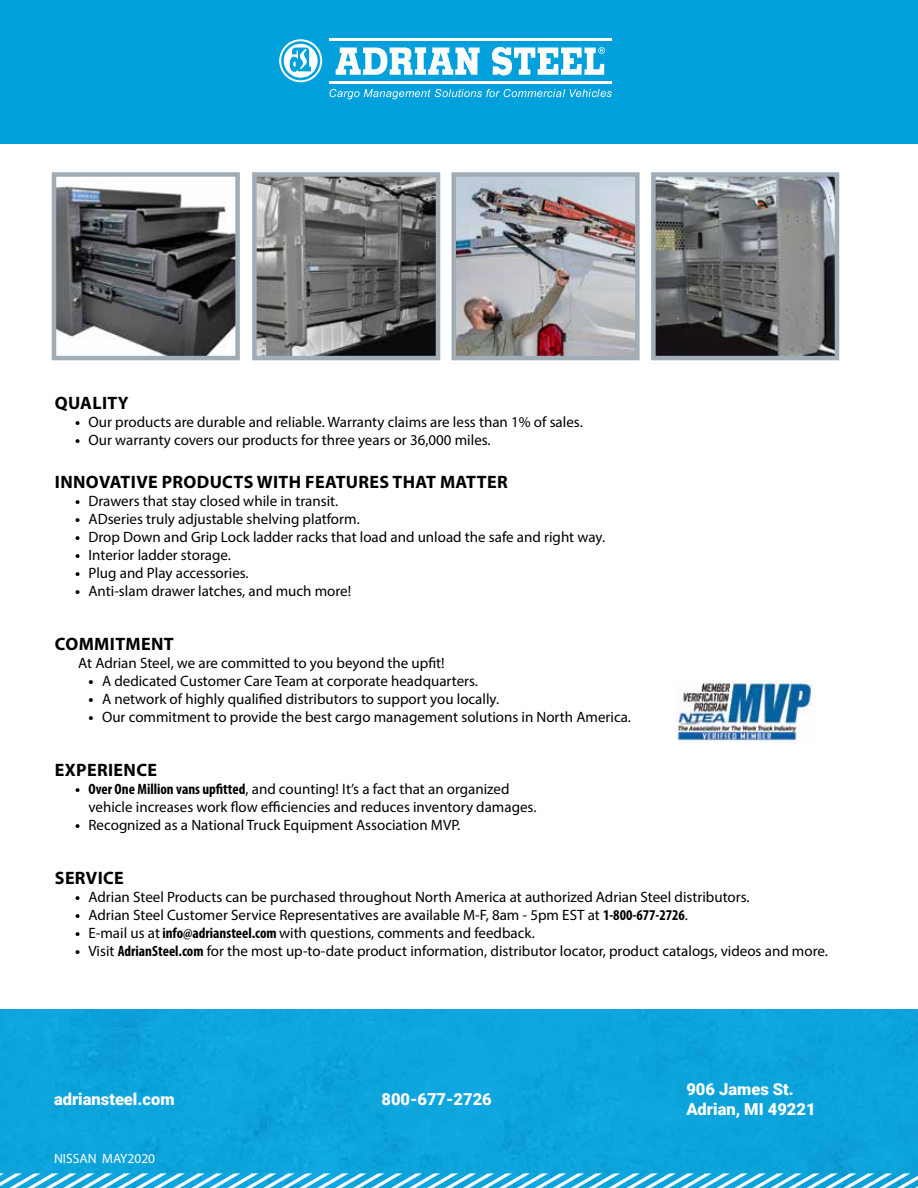
<style>
.page{position:relative;width:918px;height:1188px;background:#fff}
.page>*{position:absolute;margin:0;border:0;box-sizing:border-box;transform-origin:0 0}
.t1{font:700 18px "Myriad Pro";letter-spacing:.02em;color:#000}
.t2{font:900 16.5px/19.8px "Roboto";color:#fff}
.t3{font:15px/18px "Myriad Pro";color:#000}
.t4{font:13.5px "Myriad Pro";color:#fff}
.s1{font-weight:700}
.s2{font-weight:700;font-stretch:condensed}
</style>
<div class="page">
<div style="left:0;top:0;width:918px;height:143px;background:#00a0dd"></div>
<img style="left:57px;top:185px;width:178px;height:170px">
<div style="left:52px;top:172px;width:188px;height:188px;border:4px solid #a0adb7"></div>
<img style="left:457px;top:177px;width:178px;height:178px">
<div style="left:452px;top:172px;width:188px;height:188px;border:4px solid #a0adb7"></div>
<img style="left:656px;top:177px;width:178px;height:178px">
<div style="left:651px;top:172px;width:188px;height:188px;border:4px solid #a0adb7"></div>
<img style="left:257px;top:177px;width:178px;height:178px">
<div style="left:252px;top:172px;width:188px;height:188px;border:4px solid #a0adb7"></div>
<img style="left:677px;top:680px;width:136px;height:62px">
<div style="left:0;top:1009px;width:918px;height:164px;background:#0ea5dc"></div>
<svg style="left:0;top:1173px;width:918px;height:15px"></svg>
<svg style="left:279px;top:39px;width:43px;height:43px"></svg>
<hr style="left:329px;top:38px;width:283px;height:3px;background:#fff">
<hr style="left:329px;top:81px;width:283px;height:3px;background:#fff">
<svg style="left:330px;top:89px;width:282px;height:10px"></svg>
<svg style="left:336px;top:47px;width:144px;height:28px"></svg>
<svg style="left:492px;top:47px;width:113px;height:29px"></svg>
<p class="t1" style="left:55px;top:391px;width:75px">QUALITY</p>
<p class="t3" style="left:75px;top:413px;width:509px"><span class="s1">•</span> Our products are durable and reliable. Warranty claims are less than 1% of sales.</p>
<p class="t3" style="left:75px;top:431px;width:417px"><span class="s1">•</span> Our warranty covers our products for three years or 36,000 miles.</p>
<p class="t1" style="left:55px;top:471px;width:454px">INNOVATIVE PRODUCTS WITH FEATURES THAT MATTER</p>
<p class="t3" style="left:75px;top:492px;width:265px"><span class="s1">•</span> Drawers that stay closed while in transit.</p>
<p class="t3" style="left:75px;top:510px;width:286px"><span class="s1">•</span> ADseries truly adjustable shelving platform.</p>
<p class="t3" style="left:75px;top:528px;width:532px"><span class="s1">•</span> Drop Down and Grip Lock ladder racks that load and unload the safe and right way.</p>
<p class="t3" style="left:75px;top:546px;width:157px"><span class="s1">•</span> Interior ladder storage.</p>
<p class="t3" style="left:75px;top:564px;width:175px"><span class="s1">•</span> Plug and Play accessories.</p>
<p class="t3" style="left:75px;top:582px;width:278px"><span class="s1">•</span> Anti-slam drawer latches, and much more!</p>
<p class="t1" style="left:55px;top:633px;width:120px">COMMITMENT</p>
<p class="t3" style="left:78px;top:654px;width:368px">At Adrian Steel, we are committed to you beyond the upfit!</p>
<p class="t3" style="left:88px;top:672px;width:391px"><span class="s1">•</span> A dedicated Customer Care Team at corporate headquarters.</p>
<p class="t3" style="left:88px;top:690px;width:412px"><span class="s1">•</span> A network of highly qualified distributors to support you locally.</p>
<p class="t3" style="left:88px;top:708px;width:544px"><span class="s1">•</span> Our commitment to provide the best cargo management solutions in North America.</p>
<p class="t1" style="left:55px;top:759px;width:104px">EXPERIENCE</p>
<p class="t3" style="left:88px;top:780px;width:449px;text-indent:-14px"><span class="s1">•</span> <span class="s2">Over One Million vans upfitted</span>, and counting! It’s a fact that an organized vehicle increases work flow efficiencies and reduces inventory damages.</p>
<p class="t3" style="left:75px;top:816px;width:387px"><span class="s1">•</span> Recognized as a National Truck Equipment Association MVP.</p>
<p class="t1" style="left:55px;top:867px;width:70px">SERVICE</p>
<p class="t3" style="left:75px;top:888px;width:676px"><span class="s1">•</span> Adrian Steel Products can be purchased throughout North America at authorized Adrian Steel distributors.</p>
<p class="t3" style="left:75px;top:906px;width:615px"><span class="s1">•</span> Adrian Steel Customer Service Representatives are available M-F, 8am - 5pm EST at <span class="s2">1-800-677-2726</span>.</p>
<p class="t3" style="left:75px;top:924px;width:461px"><span class="s1">•</span> E-mail us at <span class="s2">info@adriansteel.com</span> with questions, comments and feedback.</p>
<p class="t3" style="left:75px;top:942px;width:754px"><span class="s1">•</span> Visit <span class="s2">AdrianSteel.com</span> for the most up-to-date product information, distributor locator, product catalogs, videos and more.</p>
<p class="t2" style="left:54px;top:1088px;width:122px">adriansteel.com</p>
<p class="t2" style="left:381px;top:1088px;width:112px">800-677-2726</p>
<p class="t2" style="left:686px;top:1079px;width:131px">906 James St.<br>Adrian, MI 49221</p>
<p class="t4" style="left:54px;top:1150px;width:103px">NISSAN MAY2020</p>
</div>
